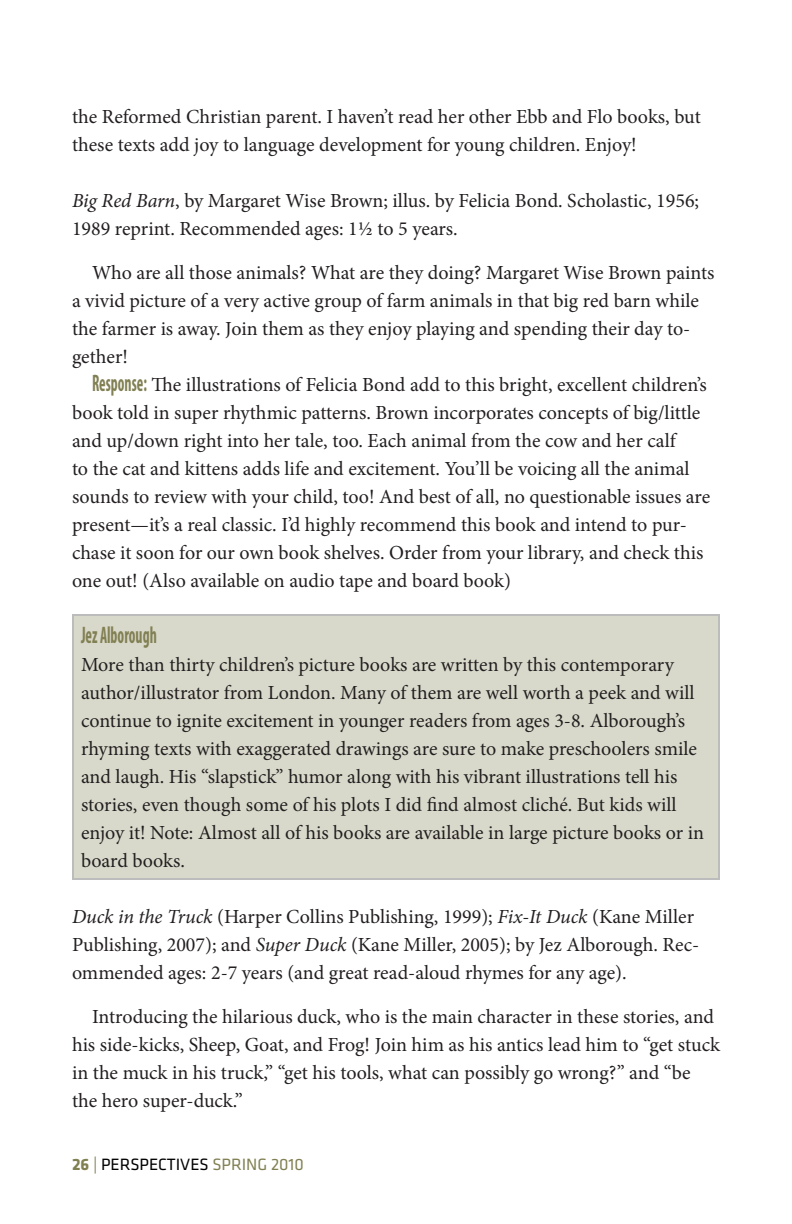
<style>
.page{position:relative;width:792px;height:1224px;background:#fff}
.page>*{position:absolute;margin:0;border:0;box-sizing:border-box;transform-origin:0 0}
.t1{font:700 condensed 24px "Myriad";color:#818053;scale:.65 1}
.t2{font:20px/28px "Minion Pro";letter-spacing:-.005em;color:#231f20}
.t3{font:17px "Klavika";color:#000}
.s1{font-style:italic}
.s2{font-family:"Myriad";font-weight:700;font-stretch:condensed;font-size:24px;color:#818053}
.s3{font-weight:700;color:#818053}
.s4{color:#818053}
</style>
<div class="page">
<div style="left:73px;top:615px;width:646px;height:264px;background:#d9d9cb"></div>
<p class="t2" style="left:72px;top:102px;width:630px">the Reformed Christian parent. I haven’t read her other Ebb and Flo books, but these texts add joy to language development for young children. Enjoy!</p>
<p class="t2" style="left:72px;top:186px;width:629px"><span class="s1">Big Red Barn</span>, by Margaret Wise Brown; illus. by Felicia Bond. Scholastic, 1956;<br>1989 reprint. Recommended ages: 1½ to 5 years.</p>
<p class="t2" style="left:72px;top:258px;width:644px;text-indent:20px">Who are all those animals? What are they doing? Margaret Wise Brown paints a vivid picture of a very active group of farm animals in that big red barn while the farmer is away. Join them as they enjoy playing and spending their day to&shy;gether!</p>
<p class="t2" style="left:72px;top:370px;width:640px;text-indent:20px"><span class="s2">Response:</span> The illustrations of Felicia Bond add to this bright, excellent children’s book told in super rhythmic patterns. Brown incorporates concepts of big/little and up/down right into her tale, too. Each animal from the cow and her calf<br>to the cat and kittens adds life and excitement. You’ll be voicing all the animal sounds to review with your child, too! And best of all, no questionable issues are present—it’s a real classic. I’d highly recommend this book and intend to pur&shy;chase it soon for our own book shelves. Order from your library, and check this one out! (Also available on audio tape and board book)</p>
<p class="t1" style="left:81px;top:622px;width:118px">Jez Alborough</p>
<p class="t2" style="left:81px;top:650px;width:625px">More than thirty children’s picture books are written by this contemporary author/illustrator from London. Many of them are well worth a peek and will continue to ignite excitement in younger readers from ages 3-8. Alborough’s rhyming texts with exaggerated drawings are sure to make preschoolers smile and laugh. His “slapstick” humor along with his vibrant illustrations tell his stories, even though some of his plots I did find almost cliché. But kids will enjoy it! Note: Almost all of his books are available in large picture books or in board books.</p>
<p class="t2" style="left:72px;top:902px;width:629px"><span class="s1">Duck in the Truck</span> (Harper Collins Publishing, 1999); <span class="s1">Fix-It Duck</span> (Kane Miller<br>Publishing, 2007); and <span class="s1">Super Duck</span> (Kane Miller, 2005); by Jez Alborough. Rec&shy;ommended ages: 2-7 years (and great read-aloud rhymes for any age).</p>
<p class="t2" style="left:72px;top:1002px;width:649px;text-indent:20px">Introducing the hilarious duck, who is the main character in these stories, and his side-kicks, Sheep, Goat, and Frog! Join him as his antics lead him to “get stuck in the muck in his truck,” “get his tools, what can possibly go wrong?” and “be the hero super-duck.”</p>
<p class="t3" style="left:72px;top:1154px;width:233px"><span class="s3">26</span> <span class="s4">|</span> PERSPECTIVES <span class="s4">SPRING 2010</span></p>
</div>
